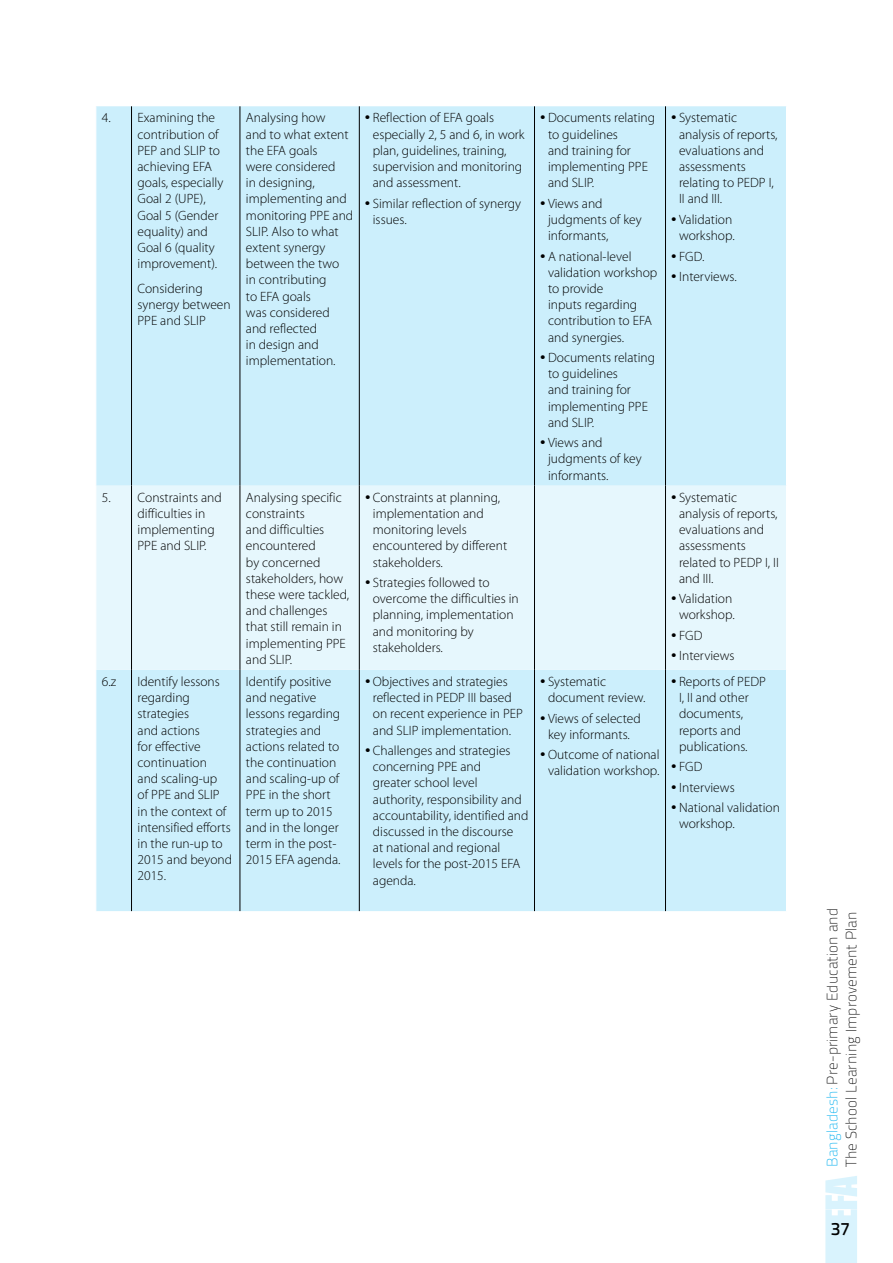
<style>
.page{position:relative;width:893px;height:1263px;background:#fff}
.page>*{position:absolute;margin:0;border:0;box-sizing:border-box;transform-origin:0 0}
.t1{font:18px "Titillium Text 25 L 600 wt";color:#000}
.t2{font:15px/18.8px "Titillium Text 25 L 1 wt";letter-spacing:.005em;color:#000}
.t3{font:300 13.5px/16.2px "Myriad Pro";color:#000}
.s1{font-family:"Arial Rounded MT Bold";font-weight:400}
.s2{color:#00aeef}
</style>
<div class="page">
<svg style="left:825px;top:1176px;width:32px;height:87px;background:#def4fd"></svg>
<div style="left:97px;top:106px;width:689px;height:805px;background:#cceffc"></div>
<div style="left:97px;top:486px;width:689px;height:184px;background:#e6f7fd"></div>
<hr style="left:131px;top:106px;width:1px;height:380px;background:#000">
<hr style="left:240px;top:106px;width:1px;height:380px;background:#000">
<hr style="left:359px;top:106px;width:1px;height:380px;background:#000">
<hr style="left:534px;top:106px;width:1px;height:380px;background:#000">
<hr style="left:665px;top:106px;width:1px;height:380px;background:#000">
<hr style="left:131px;top:486px;width:1px;height:184px;background:#000">
<hr style="left:240px;top:486px;width:1px;height:184px;background:#000">
<hr style="left:359px;top:486px;width:1px;height:184px;background:#000">
<hr style="left:534px;top:486px;width:1px;height:184px;background:#000">
<hr style="left:665px;top:486px;width:1px;height:184px;background:#000">
<hr style="left:131px;top:670px;width:1px;height:241px;background:#000">
<hr style="left:240px;top:670px;width:1px;height:241px;background:#000">
<hr style="left:359px;top:670px;width:1px;height:241px;background:#000">
<hr style="left:534px;top:670px;width:1px;height:241px;background:#000">
<hr style="left:665px;top:670px;width:1px;height:241px;background:#000">
<p class="t3" style="left:138px;top:110px;width:87px;text-indent:-36px">4. Examining the contribution of<br>PEP and SLIP to achieving EFA goals, especially<br>Goal 2 (UPE),<br>Goal 5 (Gender equality) and<br>Goal 6 (quality improvement).</p>
<p class="t3" style="left:138px;top:280px;width:95px">Considering synergy between<br>PPE and SLIP</p>
<p class="t3" style="left:246px;top:110px;width:109px">Analysing how<br>and to what extent the EFA goals<br>were considered<br>in designing, implementing and monitoring PPE and<br>SLIP. Also to what extent synergy between the two<br>in contributing<br>to EFA goals<br>was considered and reflected<br>in design and implementation.</p>
<p class="t3" style="left:373px;top:110px;width:153px;text-indent:-8px"><span class="s1">•</span> Reflection of EFA goals especially 2, 5 and 6, in work plan, guidelines, training, supervision and monitoring and assessment.</p>
<p class="t3" style="left:373px;top:195px;width:150px;text-indent:-8px"><span class="s1">•</span> Similar reflection of synergy issues.</p>
<p class="t3" style="left:138px;top:489px;width:86px;text-indent:-36px">5. Constraints and difficulties in implementing<br>PPE and SLIP.</p>
<p class="t3" style="left:246px;top:489px;width:105px">Analysing specific constraints<br>and difficulties encountered<br>by concerned stakeholders, how these were tackled, and challenges that still remain in implementing PPE and SLIP.</p>
<p class="t3" style="left:373px;top:489px;width:136px;text-indent:-8px"><span class="s1">•</span> Constraints at planning, implementation and monitoring levels encountered by different stakeholders.</p>
<p class="t3" style="left:373px;top:574px;width:147px;text-indent:-8px"><span class="s1">•</span> Strategies followed to overcome the difficulties in planning, implementation and monitoring by stakeholders.</p>
<p class="t3" style="left:102px;top:673px;width:16px">6.z</p>
<p class="t3" style="left:138px;top:673px;width:96px">Identify lessons regarding strategies<br>and actions<br>for effective continuation<br>and scaling-up<br>of PPE and SLIP in the context of intensified efforts in the run-up to<br>2015 and beyond<br>2015.</p>
<p class="t3" style="left:246px;top:673px;width:96px">Identify positive and negative lessons regarding strategies and actions related to the continuation and scaling-up of<br>PPE in the short term up to 2015 and in the longer term in the post-<br>2015 EFA agenda.</p>
<p class="t3" style="left:373px;top:673px;width:152px;text-indent:-8px"><span class="s1">•</span> Objectives and strategies reflected in PEDP III based on recent experience in PEP and SLIP implementation.</p>
<p class="t3" style="left:373px;top:742px;width:157px;text-indent:-8px"><span class="s1">•</span> Challenges and strategies concerning PPE and<br>greater school level authority, responsibility and accountability, identified and discussed in the discourse<br>at national and regional levels for the post-2015 EFA agenda.</p>
<p class="t3" style="left:548px;top:110px;width:109px;text-indent:-8px"><span class="s1">•</span> Documents relating to guidelines<br>and training for implementing PPE and SLIP.</p>
<p class="t3" style="left:548px;top:195px;width:95px;text-indent:-8px"><span class="s1">•</span> Views and judgments of key informants,</p>
<p class="t3" style="left:548px;top:248px;width:111px;text-indent:-8px"><span class="s1">•</span> A national-level validation workshop to provide<br>inputs regarding contribution to EFA and synergies.</p>
<p class="t3" style="left:548px;top:349px;width:109px;text-indent:-8px"><span class="s1">•</span> Documents relating to guidelines<br>and training for implementing PPE and SLIP.</p>
<p class="t3" style="left:548px;top:435px;width:95px;text-indent:-8px"><span class="s1">•</span> Views and judgments of key informants.</p>
<p class="t3" style="left:548px;top:673px;width:99px;text-indent:-8px"><span class="s1">•</span> Systematic document review.</p>
<p class="t3" style="left:541px;top:710px;width:102px;text-align:center"><span class="s1">•</span> Views of selected key informants.</p>
<p class="t3" style="left:541px;top:746px;width:121px;text-align:center"><span class="s1">•</span> Outcome of national validation workshop.</p>
<p class="t3" style="left:679px;top:110px;width:100px;text-indent:-8px"><span class="s1">•</span> Systematic analysis of reports, evaluations and assessments relating to PEDP I,<br>II and III.</p>
<p class="t3" style="left:671px;top:211px;width:65px;text-align:center"><span class="s1">•</span> Validation workshop.</p>
<p class="t3" style="left:671px;top:248px;width:34px"><span class="s1">•</span> FGD.</p>
<p class="t3" style="left:671px;top:268px;width:67px"><span class="s1">•</span> Interviews.</p>
<p class="t3" style="left:679px;top:489px;width:101px;text-indent:-8px"><span class="s1">•</span> Systematic analysis of reports, evaluations and assessments related to PEDP I, II and III.</p>
<p class="t3" style="left:671px;top:590px;width:65px;text-align:center"><span class="s1">•</span> Validation workshop.</p>
<p class="t3" style="left:671px;top:627px;width:32px"><span class="s1">•</span> FGD</p>
<p class="t3" style="left:671px;top:648px;width:65px"><span class="s1">•</span> Interviews</p>
<p class="t3" style="left:679px;top:673px;width:88px;text-indent:-8px"><span class="s1">•</span> Reports of PEDP<br>I, II and other documents, reports and publications.</p>
<p class="t3" style="left:672px;top:758px;width:32px"><span class="s1">•</span> FGD</p>
<p class="t3" style="left:672px;top:779px;width:65px"><span class="s1">•</span> Interviews</p>
<p class="t3" style="left:679px;top:799px;width:102px;text-indent:-8px"><span class="s1">•</span> National validation workshop.</p>
<p class="t2" style="left:822px;top:1167px;width:261px;rotate:-90deg"><span class="s2">Bangladesh:</span> Pre-primary Education and<br>The School Learning Improvement Plan</p>
<h1 class="t1" style="left:831px;top:1215px;width:21px">37</h1>
</div>
